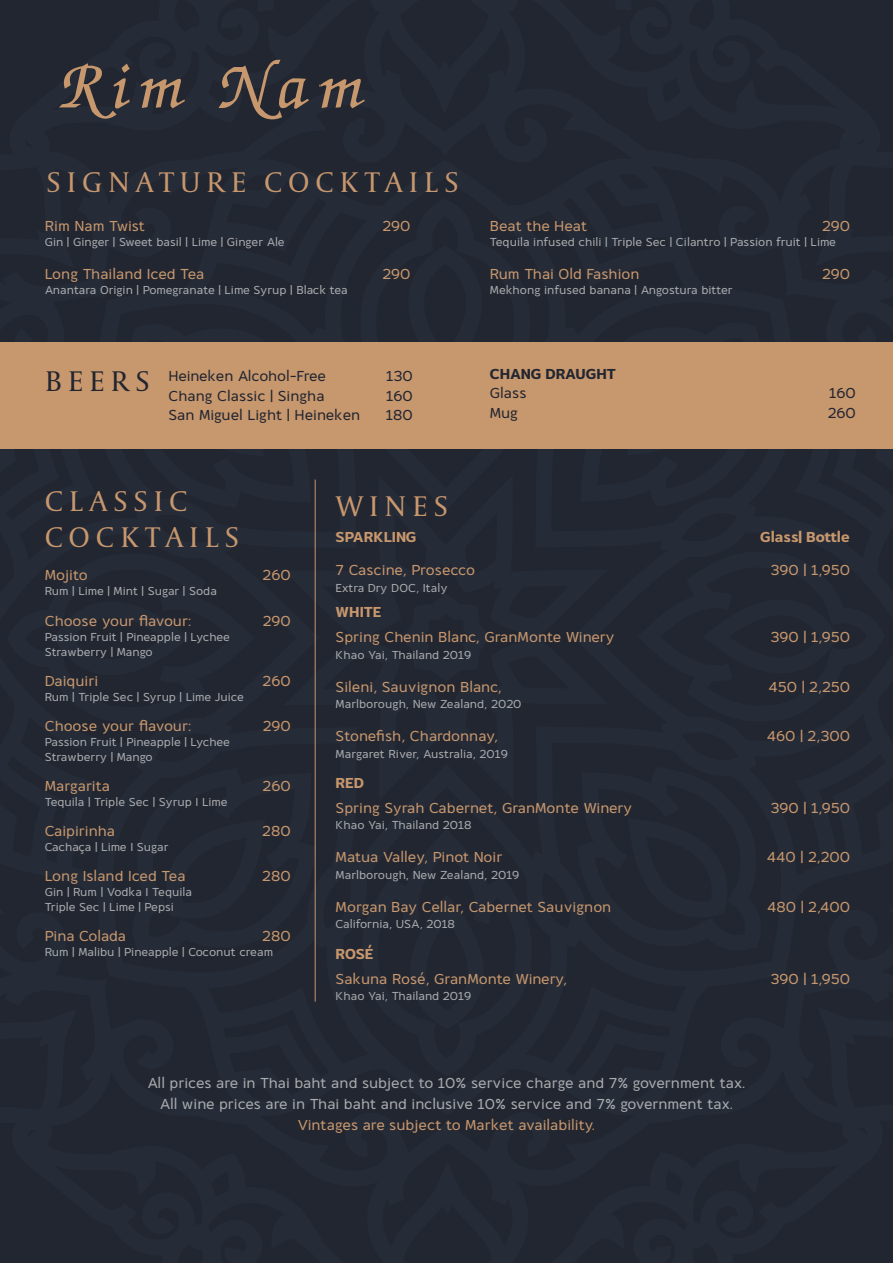
<style>
.page{position:relative;width:893px;height:1263px;background:#222630}
.page>*{position:absolute;margin:0;border:0;box-sizing:border-box;transform-origin:0 0}
.t1{font:30px/36px "Capitolium 2";letter-spacing:.2em;color:#c7976e}
.t2{font:30px "Capitolium 2";letter-spacing:.2em;color:#222630}
.t3{font:15px "Samakarn";color:#c7976e}
.t4{font:15px/21px "Samakarn";color:#a8aaad;text-align:center}
.t5{font:15px "Samakarn";color:#222630}
.t6{font:700 15px "Samakarn";color:#c7976e}
.t7{font:700 15px "Samakarn";color:#222630}
.t8{font:12px/15px "Samakarn";color:#a8aaad}
</style>
<div class="page">
<svg style="left:889px;top:892px;width:4px;height:22px"></svg>
<div style="left:283px;top:475px;width:326px;height:325px;background:#222630"></div>
<div style="left:402px;top:593px;width:88px;height:88px;background:#222630"></div>
<svg style="left:59px;top:63px;width:71px;height:56px;background:#4c4441"></svg>
<svg style="left:141px;top:77px;width:44px;height:31px"></svg>
<svg style="left:219px;top:60px;width:90px;height:59px;background:#474040"></svg>
<svg style="left:321px;top:77px;width:44px;height:31px"></svg>
<hr style="left:315px;top:480px;width:1px;height:521px;background:#c7976e">
<div style="left:0;top:343px;width:893px;height:106px;background:#c7976e"></div>
<h1 class="t1" style="left:47px;top:163px;width:414px">SIGNATURE COCKTAILS</h1>
<p class="t3" style="left:45px;top:215px;width:102px">Rim Nam Twist</p>
<p class="t3" style="left:382px;top:215px;width:30px">290</p>
<p class="t8" style="left:45px;top:234px;width:242px">Gin | Ginger | Sweet basil | Lime | Ginger Ale</p>
<p class="t3" style="left:45px;top:263px;width:161px">Long Thailand Iced Tea</p>
<p class="t3" style="left:382px;top:263px;width:30px">290</p>
<p class="t8" style="left:45px;top:282px;width:305px">Anantara Origin | Pomegranate | Lime Syrup | Black tea</p>
<p class="t3" style="left:490px;top:215px;width:99px">Beat the Heat</p>
<p class="t3" style="left:822px;top:215px;width:30px">290</p>
<p class="t8" style="left:490px;top:234px;width:348px">Tequila infused chili | Triple Sec | Cilantro | Passion fruit | Lime</p>
<p class="t3" style="left:490px;top:263px;width:151px">Rum Thai Old Fashion</p>
<p class="t3" style="left:822px;top:263px;width:30px">290</p>
<p class="t8" style="left:490px;top:282px;width:244px">Mekhong infused banana | Angostura bitter</p>
<h1 class="t2" style="left:45px;top:361px;width:106px">BEERS</h1>
<p class="t7" style="left:490px;top:363px;width:128px">CHANG DRAUGHT</p>
<p class="t5" style="left:490px;top:382px;width:38px">Glass</p>
<p class="t5" style="left:829px;top:382px;width:28px">160</p>
<p class="t5" style="left:490px;top:402px;width:30px">Mug</p>
<p class="t5" style="left:828px;top:402px;width:30px">260</p>
<p class="t5" style="left:168px;top:365px;width:159px">Heineken Alcohol-Free</p>
<p class="t5" style="left:386px;top:365px;width:28px">130</p>
<p class="t5" style="left:168px;top:385px;width:158px">Chang Classic | Singha</p>
<p class="t5" style="left:386px;top:385px;width:28px">160</p>
<p class="t5" style="left:168px;top:404px;width:193px">San Miguel Light | Heineken</p>
<p class="t5" style="left:386px;top:404px;width:28px">180</p>
<h1 class="t1" style="left:45px;top:482px;width:196px">CLASSIC<br>COCKTAILS</h1>
<p class="t3" style="left:45px;top:565px;width:45px">Mojito</p>
<p class="t3" style="left:263px;top:565px;width:30px">260</p>
<p class="t8" style="left:45px;top:584px;width:174px">Rum | Lime | Mint | Sugar | Soda</p>
<p class="t3" style="left:45px;top:610px;width:148px">Choose your flavour:</p>
<p class="t3" style="left:263px;top:610px;width:30px">290</p>
<p class="t8" style="left:45px;top:629px;width:187px">Passion Fruit | Pineapple | Lychee<br>Strawberry | Mango</p>
<p class="t3" style="left:45px;top:670px;width:55px">Daiquiri</p>
<p class="t3" style="left:263px;top:670px;width:30px">260</p>
<p class="t8" style="left:45px;top:689px;width:201px">Rum | Triple Sec | Syrup | Lime Juice</p>
<p class="t3" style="left:45px;top:715px;width:148px">Choose your flavour:</p>
<p class="t3" style="left:263px;top:715px;width:30px">290</p>
<p class="t8" style="left:45px;top:734px;width:187px">Passion Fruit | Pineapple | Lychee<br>Strawberry | Mango</p>
<p class="t3" style="left:45px;top:775px;width:67px">Margarita</p>
<p class="t3" style="left:263px;top:775px;width:30px">260</p>
<p class="t8" style="left:45px;top:794px;width:184px">Tequila | Triple Sec | Syrup I Lime</p>
<p class="t3" style="left:45px;top:820px;width:72px">Caipirinha</p>
<p class="t3" style="left:262px;top:820px;width:30px">280</p>
<p class="t8" style="left:45px;top:839px;width:125px">Cachaça | Lime I Sugar</p>
<p class="t3" style="left:45px;top:865px;width:142px">Long Island Iced Tea</p>
<p class="t3" style="left:262px;top:865px;width:30px">280</p>
<p class="t8" style="left:45px;top:884px;width:149px">Gin | Rum | Vodka I Tequila<br>Triple Sec | Lime | Pepsi</p>
<p class="t3" style="left:45px;top:925px;width:83px">Pina Colada</p>
<p class="t3" style="left:262px;top:925px;width:30px">280</p>
<p class="t8" style="left:45px;top:944px;width:230px">Rum | Malibu | Pineapple | Coconut cream</p>
<h1 class="t1" style="left:336px;top:487px;width:114px">WINES</h1>
<p class="t6" style="left:336px;top:526px;width:82px">SPARKLING</p>
<p class="t6" style="left:760px;top:526px;width:91px">Glass| Bottle</p>
<p class="t3" style="left:336px;top:559px;width:141px">7 Cascine, Prosecco</p>
<p class="t3" style="left:770px;top:559px;width:81px">390 | 1,950</p>
<p class="t8" style="left:336px;top:580px;width:114px">Extra Dry DOC, Italy</p>
<p class="t6" style="left:336px;top:601px;width:47px">WHITE</p>
<p class="t3" style="left:336px;top:626px;width:280px">Spring Chenin Blanc, GranMonte Winery</p>
<p class="t3" style="left:770px;top:626px;width:81px">390 | 1,950</p>
<p class="t8" style="left:336px;top:647px;width:137px">Khao Yai, Thailand 2019</p>
<p class="t3" style="left:336px;top:676px;width:168px">Sileni, Sauvignon Blanc,</p>
<p class="t3" style="left:768px;top:676px;width:83px">450 | 2,250</p>
<p class="t8" style="left:336px;top:696px;width:187px">Marlborough, New Zealand, 2020</p>
<p class="t3" style="left:336px;top:725px;width:164px">Stonefish, Chardonnay,</p>
<p class="t3" style="left:767px;top:725px;width:85px">460 | 2,300</p>
<p class="t8" style="left:336px;top:746px;width:174px">Margaret River, Australia, 2019</p>
<p class="t6" style="left:336px;top:772px;width:30px">RED</p>
<p class="t3" style="left:336px;top:797px;width:298px">Spring Syrah Cabernet, GranMonte Winery</p>
<p class="t3" style="left:770px;top:797px;width:81px">390 | 1,950</p>
<p class="t8" style="left:336px;top:817px;width:137px">Khao Yai, Thailand 2018</p>
<p class="t3" style="left:336px;top:846px;width:168px">Matua Valley, Pinot Noir</p>
<p class="t3" style="left:767px;top:846px;width:85px">440 | 2,200</p>
<p class="t8" style="left:336px;top:867px;width:185px">Marlborough, New Zealand, 2019</p>
<p class="t3" style="left:336px;top:896px;width:277px">Morgan Bay Cellar, Cabernet Sauvignon</p>
<p class="t3" style="left:767px;top:896px;width:84px">480 | 2,400</p>
<p class="t8" style="left:336px;top:916px;width:121px">California, USA, 2018</p>
<p class="t6" style="left:336px;top:943px;width:39px">ROSÉ</p>
<p class="t3" style="left:336px;top:968px;width:233px">Sakuna Rosé, GranMonte Winery,</p>
<p class="t3" style="left:770px;top:968px;width:81px">390 | 1,950</p>
<p class="t8" style="left:336px;top:988px;width:137px">Khao Yai, Thailand 2019</p>
<p class="t4" style="left:147px;top:1071px;width:599px">All prices are in Thai baht and subject to 10% service charge and 7% government tax.<br>All wine prices are in Thai baht and inclusive 10% service and 7% government tax.</p>
<p class="t3" style="left:298px;top:1114px;width:299px">Vintages are subject to Market availability.</p>
</div>
